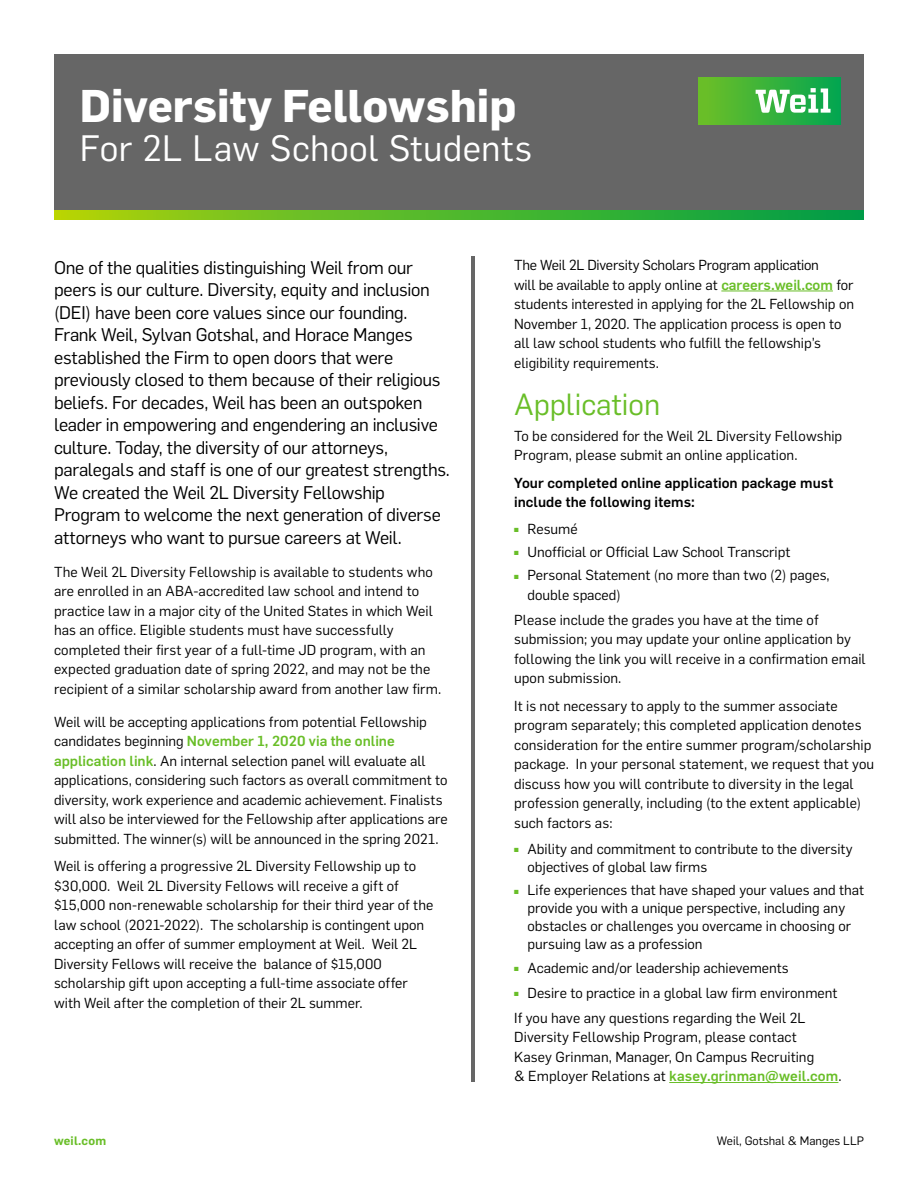
<style>
.page{position:relative;width:918px;height:1188px;background:#fff}
.page>*{position:absolute;margin:0;border:0;box-sizing:border-box;transform-origin:0 0}
.t1{font:700 45px "Flama";color:#fff}
.t2{font:36px "Flama";letter-spacing:.01em;color:#fff}
.t3{font:30px "Flama";color:#69be28}
.t4{font:18px/22.5px "Flama";letter-spacing:-.015em;color:#000}
.t5{font:14.25px/19.5px "Flama";color:#000}
.t6{font:500 14.25px/19.5px "Flama";letter-spacing:.005em;color:#000}
.t7{font:12px "Flama";color:#000}
.t8{font:600 12px "Flama";letter-spacing:.02em;color:#69be28}
.s1{font-weight:500;color:#69be28}
.s2{color:#69be28}
</style>
<div class="page">
<hr style="left:721px;top:291px;width:112px;height:1px;background:#69be28">
<hr style="left:669px;top:1082px;width:169px;height:1px;background:#69be28">
<hr style="left:471px;top:256px;width:3px;height:826px;background:#666">
<div style="left:54px;top:54px;width:810px;height:162px;background:#666"></div>
<svg style="left:54px;top:210px;width:810px;height:10px;background:#51b72b"></svg>
<div style="left:699px;top:78px;width:141px;height:47px;background:linear-gradient(to right,#6ebf26,#02a650)"></div>
<svg style="left:756px;top:88px;width:75px;height:25px;background:#92d6a1"></svg>
<h1 class="t1" style="left:80px;top:73px;width:438px">Diversity Fellowship</h1>
<h2 class="t2" style="left:80px;top:123px;width:454px">For 2L Law School Students</h2>
<p class="t4" style="left:54px;top:255px;width:397px">One of the qualities distinguishing Weil from our peers is our culture. Diversity, equity and inclusion (DEI) have been core values since our founding.<br>Frank Weil, Sylvan Gotshal, and Horace Manges established the Firm to open doors that were previously closed to them because of their religious beliefs. For decades, Weil has been an outspoken leader in empowering and engendering an inclusive culture. Today, the diversity of our attorneys, paralegals and staff is one of our greatest strengths.<br>We created the Weil 2L Diversity Fellowship Program to welcome the next generation of diverse attorneys who want to pursue careers at Weil.</p>
<p class="t5" style="left:54px;top:561px;width:389px">The Weil 2L Diversity Fellowship is available to students who are enrolled in an ABA-accredited law school and intend to practice law in a major city of the United States in which Weil has an office. Eligible students must have successfully completed their first year of a full-time JD program, with an expected graduation date of spring 2022, and may not be the recipient of a similar scholarship award from another law firm.</p>
<p class="t5" style="left:54px;top:711px;width:395px">Weil will be accepting applications from potential Fellowship candidates beginning <span class="s1">November 1, 2020 via the online application link</span>. An internal selection panel will evaluate all applications, considering such factors as overall commitment to diversity, work experience and academic achievement. Finalists will also be interviewed for the Fellowship after applications are submitted. The winner(s) will be announced in the spring 2021.</p>
<p class="t5" style="left:54px;top:855px;width:381px">Weil is offering a progressive 2L Diversity Fellowship up to $30,000. Weil 2L Diversity Fellows will receive a gift of $15,000 non-renewable scholarship for their third year of the law school (2021-2022). The scholarship is contingent upon accepting an offer of summer employment at Weil. Weil 2L Diversity Fellows will receive the balance of $15,000 scholarship gift upon accepting a full-time associate offer with Weil after the completion of their 2L summer.</p>
<p class="t5" style="left:514px;top:254px;width:341px">The Weil 2L Diversity Scholars Program application<br>will be available to apply online at <span class="s1">careers.weil.com</span> for students interested in applying for the 2L Fellowship on November 1, 2020. The application process is open to all law school students who fulfill the fellowship’s eligibility requirements.</p>
<h3 class="t3" style="left:514px;top:383px;width:148px">Application</h3>
<p class="t5" style="left:514px;top:425px;width:330px">To be considered for the Weil 2L Diversity Fellowship<br>Program, please submit an online application.</p>
<p class="t6" style="left:514px;top:472px;width:321px">Your completed online application package must include the following items:</p>
<p class="t5" style="left:514px;top:518px;width:65px"><span class="s2">■</span> Resumé</p>
<p class="t5" style="left:514px;top:541px;width:278px"><span class="s2">■</span> Unofficial or Official Law School Transcript</p>
<p class="t5" style="left:528px;top:565px;width:304px;text-indent:-13px"><span class="s2">■</span> Personal Statement (no more than two (2) pages, double spaced)</p>
<p class="t5" style="left:514px;top:609px;width:353px">Please include the grades you have at the time of submission; you may update your online application by following the link you will receive in a confirmation email upon submission.</p>
<p class="t5" style="left:514px;top:695px;width:362px">It is not necessary to apply to the summer associate program separately; this completed application denotes consideration for the entire summer program/scholarship package. In your personal statement, we request that you discuss how you will contribute to diversity in the legal profession generally, including (to the extent applicable) such factors as:</p>
<p class="t5" style="left:528px;top:839px;width:327px;line-height:18px;text-indent:-13px"><span class="s2">■</span> Ability and commitment to contribute to the diversity objectives of global law firms</p>
<p class="t5" style="left:528px;top:880px;width:338px;line-height:18px;text-indent:-13px"><span class="s2">■</span> Life experiences that have shaped your values and that provide you with a unique perspective, including any obstacles or challenges you overcame in choosing or pursuing law as a profession</p>
<p class="t5" style="left:514px;top:957px;width:276px"><span class="s2">■</span> Academic and/or leadership achievements</p>
<p class="t5" style="left:514px;top:979px;width:325px;line-height:24.9px"><span class="s2">■</span> Desire to practice in a global law firm environment<br>If you have any questions regarding the Weil 2L</p>
<p class="t5" style="left:514px;top:1026px;width:329px">Diversity Fellowship Program, please contact<br>Kasey Grinman, Manager, On Campus Recruiting<br>&amp; Employer Relations at <span class="s1">kasey.grinman@weil.com</span>.</p>
<p class="t8" style="left:54px;top:1132px;width:54px">weil.com</p>
<p class="t7" style="left:717px;top:1133px;width:149px">Weil, Gotshal &amp; Manges LLP</p>
</div>
